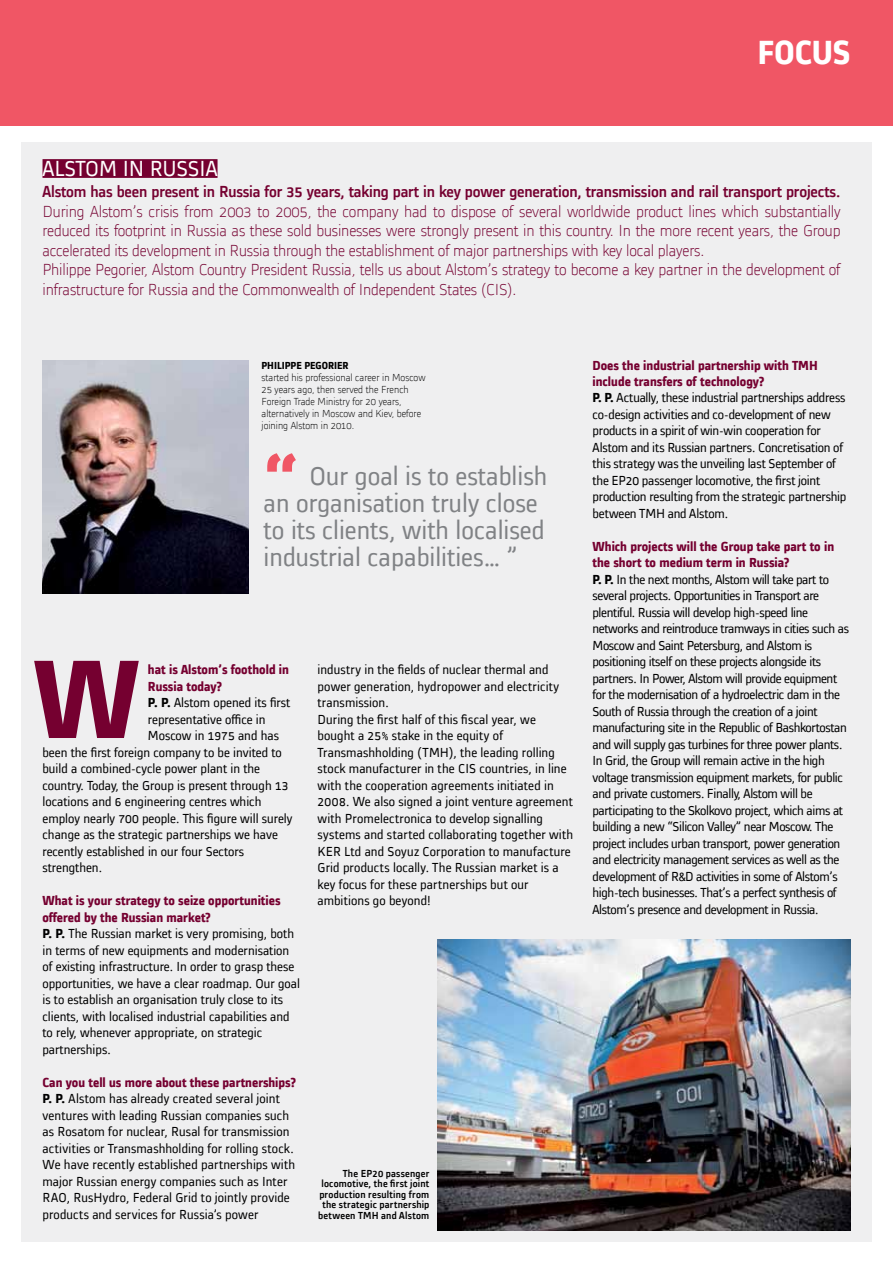
<style>
.page{position:relative;width:893px;height:1263px;background:#fff}
.page>*{position:absolute;margin:0;border:0;box-sizing:border-box;transform-origin:0 0}
.t1{font:700 115.8px "Alstom";color:#750030}
.t2{font:700 72px "Alstom";color:#f05665}
.t3{font:700 34.5px "Alstom";color:#fff}
.t4{font:27px/27px "Alstom";color:#808285}
.t5{font:22.5px "Alstom";color:#fff}
.t6{font:300 16.5px/19.5px "Alstom";letter-spacing:-.01em;color:#750030}
.t7{font:500 16.5px "Alstom";letter-spacing:-.01em;color:#750030}
.t8{font:13.5px/16.5px "Alstom";color:#000}
.t9{font:13.5px/16.5px "Alstom";letter-spacing:-.025em;color:#000}
.t10{font:13.5px/16.5px "Alstom";letter-spacing:.02em;color:#000}
.t11{font:700 13.5px "Alstom";color:#750030}
.t12{font:300 10.5px/12px "Alstom";color:#000}
.t13{font:500 10.5px/10.5px "Alstom";letter-spacing:.02em;color:#000;text-align:right}
.t14{font:700 10.5px "Alstom";color:#000}
.s1{font-weight:700}
.s2{font-weight:700;color:#750030}
</style>
<div class="page">
<div style="left:0;top:0;width:893px;height:125px;background:#f05665"></div>
<div style="left:21px;top:142px;width:851px;height:1100px;background:#efeff0"></div>
<div style="left:43px;top:159px;width:175px;height:19px;background:#750030"></div>
<img style="left:438px;top:940px;width:412px;height:291px">
<img style="left:43px;top:360px;width:206px;height:234px">
<h3 class="t5" style="left:43px;top:153px;width:177px">Alstom in Russia</h3>
<h3 class="t3" style="left:757px;top:29px;width:91px">focus</h3>
<p class="t7" style="left:43px;top:180px;width:799px">Alstom has been present in Russia for 35 years, taking part in key power generation, transmission and rail transport projects.</p>
<p class="t6" style="left:43px;top:200px;width:800px">During Alstom’s crisis from 2003 to 2005, the company had to dispose of several worldwide product lines which substantially reduced its footprint in Russia as these sold businesses were strongly present in this country. In the more recent years, the Group accelerated its development in Russia through the establishment of major partnerships with key local players.<br>Philippe Pegorier, Alstom Country President Russia, tells us about Alstom’s strategy to become a key partner in the development of infrastructure for Russia and the Commonwealth of Independent States (CIS).</p>
<p class="t14" style="left:261px;top:358px;width:30px">Philippe</p>
<p class="t14" style="left:304px;top:358px;width:39px">Pegorier</p>
<p class="t12" style="left:261px;top:370px;width:166px">started his professional career in Moscow 25 years ago, then served the French Foreign Trade Ministry for 20 years, alternatively in Moscow and Kiev, before joining Alstom in 2010.</p>
<h2 class="t2" style="left:264px;top:432px;width:36px">“</h2>
<h3 class="t4" style="left:264px;top:460px;width:285px;text-indent:46px">Our goal is to establish an organisation truly close to its clients, with localised industrial capabilities… ”</h3>
<h1 class="t1" style="left:34px;top:619px;width:107px">W</h1>
<p class="t11" style="left:148px;top:660px;width:143px">hat is Alstom’s foothold in</p>
<p class="t11" style="left:148px;top:677px;width:76px">Russia today?</p>
<p class="t8" style="left:148px;top:693px;width:144px"><span class="s1">P. P.</span> Alstom opened its first</p>
<p class="t8" style="left:148px;top:710px;width:119px">representative office in</p>
<p class="t8" style="left:148px;top:726px;width:133px">Moscow in 1975 and has</p>
<p class="t8" style="left:42px;top:743px;width:241px">been the first foreign company to be invited to</p>
<p class="t8" style="left:42px;top:759px;width:219px">build a combined-cycle power plant in the</p>
<p class="t8" style="left:42px;top:776px;width:248px">country. Today, the Group is present through 13</p>
<p class="t8" style="left:42px;top:792px;width:221px">locations and 6 engineering centres which</p>
<p class="t8" style="left:42px;top:809px;width:252px">employ nearly 700 people. This figure will surely</p>
<p class="t8" style="left:42px;top:825px;width:237px">change as the strategic partnerships we have</p>
<p class="t8" style="left:42px;top:842px;width:203px">recently established in our four Sectors</p>
<p class="t8" style="left:42px;top:858px;width:61px">strengthen.</p>
<p class="t8" style="left:42px;top:891px;width:259px"><span class="s2">What is your strategy to seize opportunities offered by the Russian market?<br></span><span class="s1">P. P.</span> The Russian market is very promising, both in terms of new equipments and modernisation of existing infrastructure. I n order to grasp these opportunities, we have a clear roadmap. Our goal is to establish an organisation truly close to its clients, with localised industrial capabilities and to rely, whenever appropriate, on strategic partnerships.</p>
<p class="t8" style="left:42px;top:1073px;width:255px"><span class="s2">Can you tell us more about these partnerships?<br></span><span class="s1">P. P.</span> Alstom has already created several joint ventures with leading Russian companies such as Rosatom for nuclear, Rusal for transmission activities or Transmashholding for rolling stock.<br>We have recently established partnerships with major Russian energy companies such as I nter RAO</p>
<p class="t10" style="left:42px;top:1188px;width:249px;text-indent:24px">, RusHydro, Federal Grid to jointly provide products and services for Russia’s power</p>
<p class="t8" style="left:317px;top:660px;width:257px">industry in the fields of nuclear thermal and power generation, hydropower and electricity transmission.<br>During the first half of this fiscal year, we bought a 25% stake in the equity of Transmashholding (TMH), the leading rolling stock manufacturer in the CIS countries, in line with the cooperation agreements initiated in 2008. We also signed a joint venture agreement with Promelectronica to develop signalling systems and started collaborating together with KER Ltd and Soyuz Corporation to manufacture Grid products locally. The Russian market is a key focus for these partnerships but our ambitions go beyond!</p>
<p class="t13" style="left:318px;top:1167px;width:113px">The EP20 passenger locomotive, the first joint production resulting from the strategic partnership between TMH and Alstom</p>
<p class="t8" style="left:592px;top:356px;width:255px"><span class="s2">Does the industrial partnership with TMH include transfers of technology?<br></span><span class="s1">P. P.</span> Actually, these industrial partnerships address co-design activities and co-development of new products in a spirit of win-win cooperation for Alstom and its Russian partners. Concretisation of this strategy was the unveiling last September of the EP20 passenger locomotive, the first joint production resulting from the strategic partnership between TMH and Alstom.</p>
<p class="t9" style="left:592px;top:537px;width:258px"><span class="s2">Which projects will the Group take part to in the short to medium term in Russia?<br></span><span class="s1">P. P.</span> I n the next months, Alstom will take part to several projects. Opportunities in Transport are plentiful. Russia will develop high-speed line networks and reintroduce tramways in cities such as Moscow and Saint Petersburg, and Alstom is positioning itself on these projects alongside its partners. I n Power, Alstom will provide equipment for the modernisation of a hydroelectric dam in the South of Russia through the creation of a joint manufacturing site in the Republic of Bashkortostan and will supply gas turbines for three power plants.<br>I n Grid, the Group will remain active in the high voltage transmission equipment markets, for public and private customers. Finally, Alstom will be participating to the Skolkovo project, which aims at building a new “Silicon Valley” near Moscow. The project includes urban transport, power generation and electricity management services as well as the development of R&amp;D activities in some of Alstom’s high-tech businesses. That’s a perfect synthesis of Alstom’s presence and development in Russia.</p>
</div>
